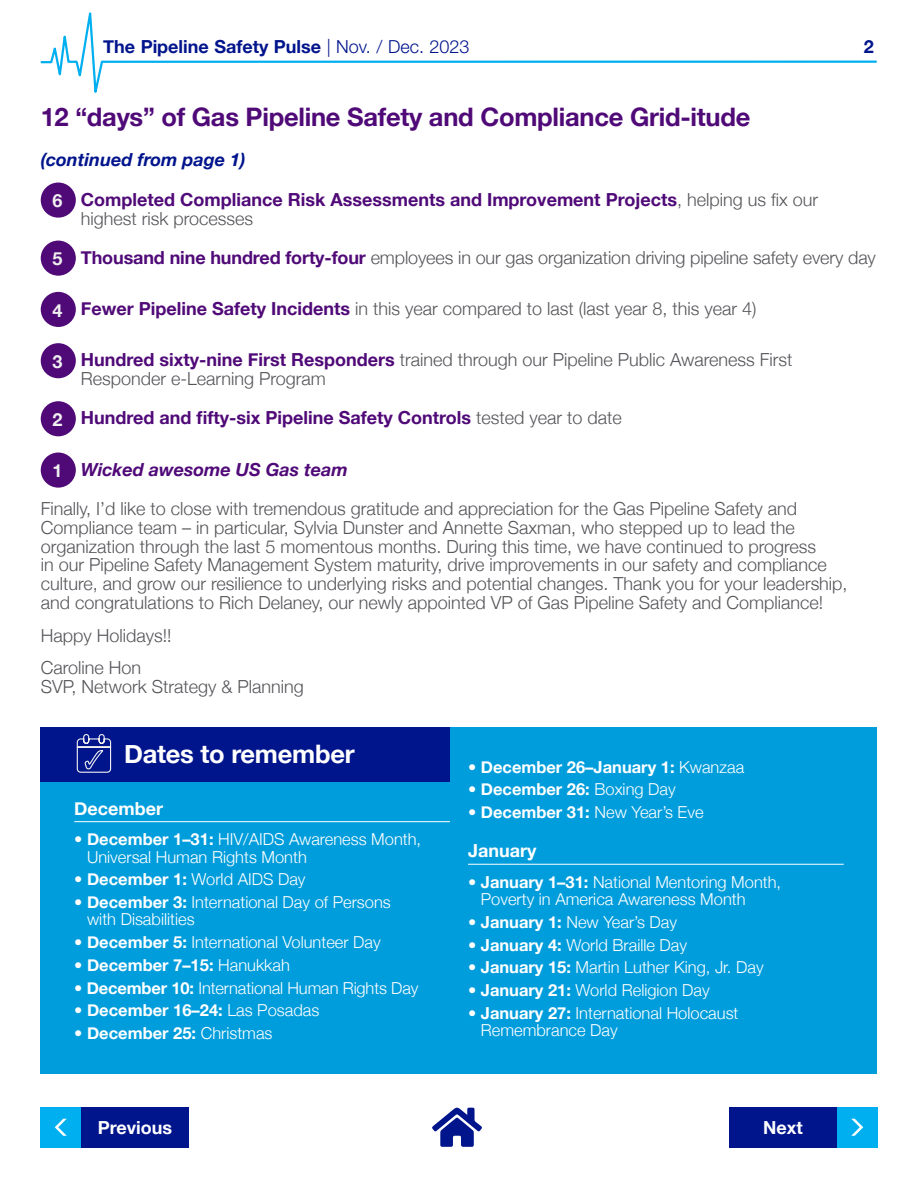
<style>
.page{position:relative;width:918px;height:1188px;background:#fff}
.page>*{position:absolute;margin:0;border:0;box-sizing:border-box;transform-origin:0 0}
.t1{font:700 25.5px "Helvetica Neue";letter-spacing:-.01em;color:#500a78}
.t2{font:700 25.5px "Helvetica Neue";letter-spacing:-.01em;color:#fff}
.t3{font:300 18px/18.9px "Helvetica Neue";color:#55555a}
.t4{font:700 18px/39.2px "Helvetica Neue";color:#500a78}
.t5{font:700 18px "Helvetica Neue";color:#00148c}
.t6{font:700 18px "Helvetica Neue";color:#fff}
.t7{font:300 16.5px/17.4px "Helvetica Neue";color:#fff}
.t8{font:700 16.5px "Helvetica Neue";color:#fff}
.s1{font-family:"Helvetica Neue LT Pro";font-weight:300}
.s2{font-style:italic;color:#00148c}
.s3{color:#f0f0f0}
.s4{font-weight:300;color:#55555a}
.s5{font-weight:700;color:#f0f0f0}
.s6{font-weight:700;color:#500a78}
.s7{font-weight:700;font-style:italic;color:#500a78}
.s8{font-weight:700}
.s9{font-weight:300}
</style>
<div class="page">
<svg style="left:40px;top:12px;width:837px;height:81px"></svg>
<div style="left:81px;top:1107px;width:108px;height:41px;background:#00148c"></div>
<div style="left:40px;top:1107px;width:41px;height:41px;background:#00aff0"></div>
<svg style="left:55px;top:1119px;width:12px;height:17px"></svg>
<div style="left:837px;top:1107px;width:41px;height:41px;background:#00aff0"></div>
<svg style="left:851px;top:1119px;width:12px;height:17px"></svg>
<div style="left:729px;top:1107px;width:108px;height:41px;background:#00148c"></div>
<svg style="left:432px;top:1107px;width:50px;height:40px"></svg>
<div style="left:41px;top:183px;width:35px;height:35px;background:#500a78;border-radius:50%"></div>
<div style="left:41px;top:241px;width:35px;height:35px;background:#500a78;border-radius:50%"></div>
<div style="left:41px;top:292px;width:35px;height:35px;background:#500a78;border-radius:50%"></div>
<div style="left:41px;top:343px;width:35px;height:35px;background:#500a78;border-radius:50%"></div>
<div style="left:41px;top:401px;width:35px;height:35px;background:#500a78;border-radius:50%"></div>
<div style="left:41px;top:453px;width:35px;height:35px;background:#500a78;border-radius:50%"></div>
<div style="left:40px;top:727px;width:838px;height:346px;background:#009ddc"></div>
<hr style="left:74px;top:821px;width:376px;height:1px;background:#fff">
<hr style="left:468px;top:864px;width:376px;height:1px;background:#fff">
<div style="left:40px;top:727px;width:410px;height:54px;background:#00148c"></div>
<svg style="left:76px;top:734px;width:36px;height:39px"></svg>
<p class="t5" style="left:103px;top:32px;width:368px">The Pipeline Safety Pulse <span class="s1">| Nov. / Dec. 2023</span></p>
<p class="t5" style="left:864px;top:32px;width:12px">2</p>
<h1 class="t1" style="left:41px;top:97px;width:711px">12 “days” of Gas Pipeline Safety and Compliance Grid-itude</h1>
<p class="t4" style="left:53px;top:141px;width:767px;text-indent:-12px"><span class="s2">(continued from page 1)<br></span><span class="s3">6</span> Completed Compliance Risk Assessments and Improvement Projects<span class="s4">, helping us fix our</span></p>
<p class="t3" style="left:53px;top:197px;width:825px;line-height:39.2px;text-indent:28px">highest risk processes<br><span class="s5">5</span> <span class="s6">Thousand nine hundred forty-four</span> employees in our gas organization driving pipeline safety every day</p>
<p class="t3" style="left:53px;top:298px;width:705px"><span class="s5">4</span> <span class="s6">Fewer Pipeline Safety Incidents</span> in this year compared to last (last year 8, this year 4)</p>
<p class="t3" style="left:81px;top:349px;width:713px;text-indent:-28px"><span class="s5">3</span> <span class="s6">Hundred sixty-nine First Responders</span> trained through our Pipeline Public Awareness First<br>Responder e-Learning Program</p>
<p class="t4" style="left:53px;top:399px;width:571px"><span class="s3">2</span> Hundred and fifty-six Pipeline Safety Controls <span class="s4">tested year to date</span></p>
<p class="t3" style="left:41px;top:448px;width:758px;line-height:39.2px;text-indent:12px"><span class="s5">1</span> <span class="s7">Wicked awesome US Gas team<br></span>Finally, I’d like to close with tremendous gratitude and appreciation for the Gas Pipeline Safety and</p>
<p class="t3" style="left:41px;top:517px;width:808px">Compliance team – in particular, Sylvia Dunster and Annette Saxman, who stepped up to lead the organization through the last 5 momentous months. During this time, we have continued to progress<br>in our Pipeline Safety Management System maturity, drive improvements in our safety and compliance culture, and grow our resilience to underlying risks and potential changes. Thank you for your leadership, and congratulations to Rich Delaney, our newly appointed VP of Gas Pipeline Safety and Compliance!</p>
<p class="t3" style="left:41px;top:618px;width:132px;line-height:32.4px">Happy Holidays!!<br>Caroline Hon</p>
<p class="t3" style="left:41px;top:676px;width:265px">SVP, Network Strategy &amp; Planning</p>
<h1 class="t2" style="left:124px;top:734px;width:232px">Dates to remember</h1>
<p class="t6" style="left:74px;top:794px;width:90px">December</p>
<p class="t7" style="left:87px;top:830px;width:336px;text-indent:-13px">• <span class="s8">December 1–31:</span> HIV/AIDS Awareness Month,<br>Universal Human Rights Month</p>
<p class="t7" style="left:74px;top:870px;width:233px">• <span class="s8">December 1:</span> World AIDS Day</p>
<p class="t7" style="left:87px;top:892px;width:305px;text-indent:-13px">• <span class="s8">December 3:</span> International Day of Persons with Disabilities</p>
<p class="t7" style="left:74px;top:932px;width:308px">• <span class="s8">December 5:</span> International Volunteer Day</p>
<p class="t8" style="left:74px;top:952px;width:217px"><span class="s9">•</span> December 7–15: <span class="s9">Hanukkah</span></p>
<p class="t7" style="left:74px;top:978px;width:346px">• <span class="s8">December 10:</span> International Human Rights Day</p>
<p class="t8" style="left:74px;top:998px;width:247px"><span class="s9">•</span> December 16–24: <span class="s9">Las Posadas</span></p>
<p class="t8" style="left:74px;top:1020px;width:200px"><span class="s9">•</span> December 25: <span class="s9">Christmas</span></p>
<p class="t8" style="left:468px;top:754px;width:278px"><span class="s9">•</span> December 26–January 1: <span class="s9">Kwanzaa</span></p>
<p class="t8" style="left:468px;top:776px;width:209px"><span class="s9">•</span> December 26: <span class="s9">Boxing Day</span></p>
<p class="t7" style="left:468px;top:802px;width:237px">• <span class="s8">December 31:</span> New Year’s Eve</p>
<p class="t6" style="left:468px;top:837px;width:70px">January</p>
<p class="t7" style="left:481px;top:872px;width:302px;text-indent:-13px">• <span class="s8">January 1–31:</span> National Mentoring Month,<br>Poverty in America Awareness Month</p>
<p class="t7" style="left:468px;top:912px;width:211px">• <span class="s8">January 1:</span> New Year’s Day</p>
<p class="t7" style="left:468px;top:935px;width:221px">• <span class="s8">January 4:</span> World Braille Day</p>
<p class="t7" style="left:468px;top:958px;width:297px">• <span class="s8">January 15:</span> Martin Luther King, Jr. Day</p>
<p class="t7" style="left:468px;top:980px;width:243px">• <span class="s8">January 21:</span> World Religion Day</p>
<p class="t7" style="left:481px;top:1003px;width:259px;text-indent:-13px">• <span class="s8">January 27:</span> International Holocaust<br>Remembrance Day</p>
<p class="t6" style="left:98px;top:1113px;width:76px">Previous</p>
<p class="t6" style="left:763px;top:1113px;width:41px">Next</p>
</div>
